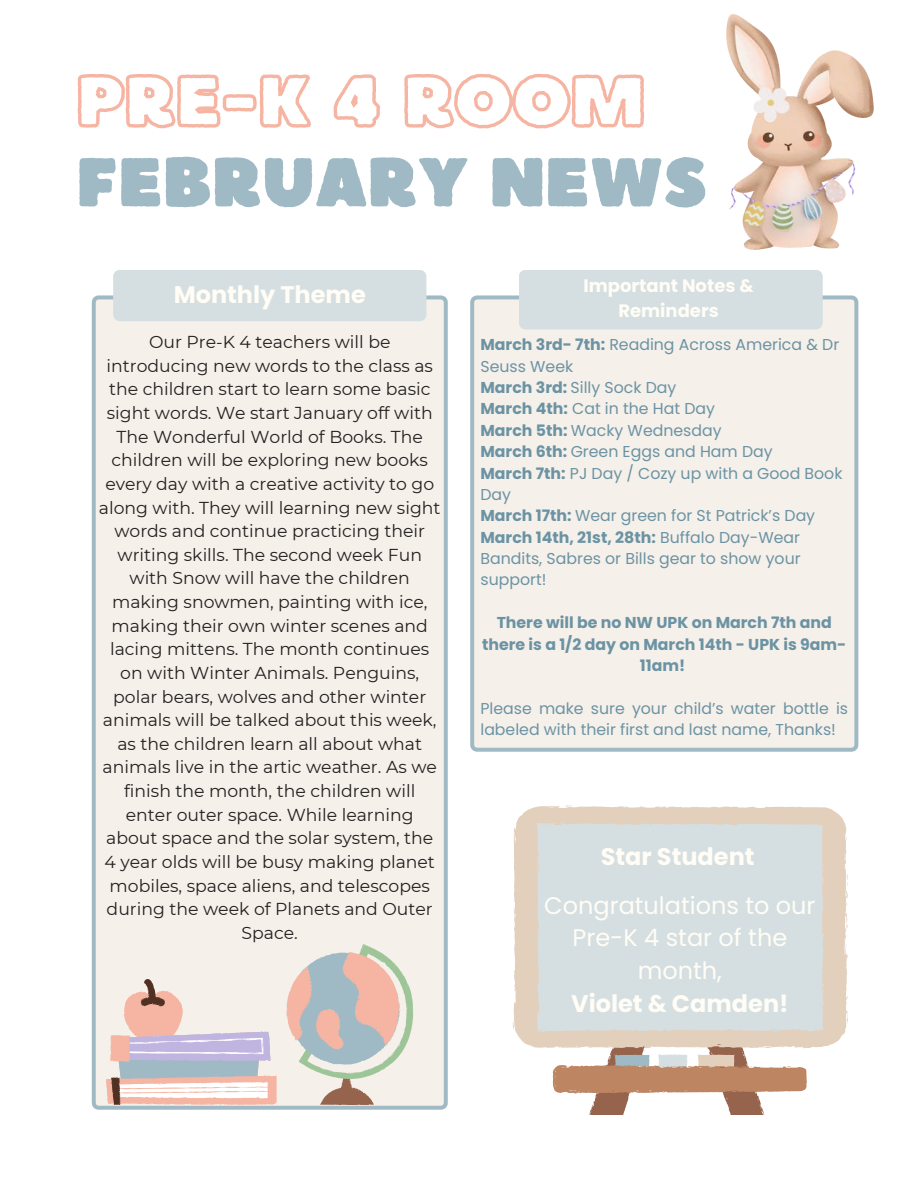
<style>
.page{position:relative;width:918px;height:1188px;background:#fff}
.page>*{position:absolute;margin:0;border:0;box-sizing:border-box;transform-origin:0 0}
.t1{font:68.85px "Boulder";color:#9fbac5}
.t2{font:24px/32.7px "Poppins";color:#fffdf5;text-align:center}
.t3{font:700 24px "Poppins";color:#fffdf5}
.t4{font:700 18px/24.8px "Poppins";color:#fffdf5;text-align:center}
.t5{font:17.25px/23.7px "Montserrat";color:#232020;text-align:center}
.t6{font:15.75px/21.3px "Poppins";color:#6b93a3}
.t7{font:700 15.75px/21.3px "Poppins";color:#6b93a3;text-align:center}
.s1{font-weight:700}
</style>
<div class="page">
<div style="left:92px;top:296px;width:355px;height:814px;background:#f5f0ea"></div>
<div style="left:113px;top:270px;width:313px;height:51px;background:#d5dfe1"></div>
<div style="left:470px;top:296px;width:388px;height:455px;background:#f5f0ea"></div>
<div style="left:519px;top:270px;width:304px;height:59px;background:#d5dfe1"></div>
<svg style="left:553px;top:1067px;width:254px;height:48px"></svg>
<svg style="left:513px;top:806px;width:335px;height:242px;fill:#e2d0bc"></svg>
<svg style="left:537px;top:823px;width:287px;height:244px;fill:#d5dfe1"></svg>
<svg style="left:77px;top:73px;width:567px;height:56px"></svg>
<svg style="left:286px;top:944px;width:127px;height:161px"></svg>
<svg style="left:106px;top:979px;width:171px;height:127px"></svg>
<img style="left:727px;top:15px;width:146px;height:235px">
<p class="t1" style="left:77px;top:137px;width:632px">FEBRUARY NEWS</p>
<h1 class="t3" style="left:174px;top:278px;width:194px">Monthly Theme</h1>
<p class="t4" style="left:584px;top:273px;width:172px">Important Notes &amp;<br>Reminders</p>
<h4 class="t5" style="left:99px;top:330px;width:343px">Our Pre-K 4 teachers will be introducing new words to the class as the children start to learn some basic sight words. We start January off with The Wonderful World of Books. The children will be exploring new books every day with a creative activity to go along with. They will learning new sight words and continue practicing their writing skills. The second week Fun with Snow will have the children making snowmen, painting with ice, making their own winter scenes and lacing mittens. The month continues on with Winter Animals. Penguins, polar bears, wolves and other winter animals will be talked about this week, as the children learn all about what animals live in the artic weather. As we finish the month, the children will enter outer space. While learning about space and the solar system, the 4 year olds will be busy making planet mobiles, space aliens, and telescopes during the week of Planets and Outer Space.</h4>
<p class="t6" style="left:480px;top:334px;width:360px"><span class="s1">March 3rd- 7th:</span> Reading Across America &amp; Dr<br>Seuss Week</p>
<p class="t6" style="left:480px;top:377px;width:197px"><span class="s1">March 3rd:</span> Silly Sock Day</p>
<p class="t6" style="left:480px;top:398px;width:236px"><span class="s1">March 4th:</span> Cat in the Hat Day</p>
<p class="t6" style="left:480px;top:420px;width:243px"><span class="s1">March 5th:</span> Wacky Wednesday</p>
<p class="t6" style="left:480px;top:441px;width:294px"><span class="s1">March 6th:</span> Green Eggs and Ham Day</p>
<p class="t6" style="left:480px;top:462px;width:363px"><span class="s1">March 7th:</span> PJ Day / Cozy up with a Good Book<br>Day</p>
<p class="t6" style="left:480px;top:505px;width:336px"><span class="s1">March 17th:</span> Wear green for St Patrick’s Day</p>
<p class="t6" style="left:480px;top:527px;width:322px;text-align:justify"><span class="s1">March 14th, 21st, 28th:</span> Buffalo Day-Wear Bandits, Sabres or Bills gear to show your support!</p>
<h6 class="t7" style="left:482px;top:612px;width:366px">There will be no NW UPK on March 7th and there is a 1/2 day on March 14th - UPK is 9am-<br>11am!</h6>
<p class="t6" style="left:480px;top:698px;width:369px">Please make sure your child’s water bottle is labeled with their first and last name, Thanks!</p>
<p class="t3" style="left:601px;top:840px;width:155px">Star Student</p>
<h1 class="t2" style="left:544px;top:889px;width:273px">Congratulations to our<br>Pre-K 4 star of the month,</h1>
<h2 class="t3" style="left:571px;top:986px;width:219px">Violet &amp; Camden!</h2>
</div>
